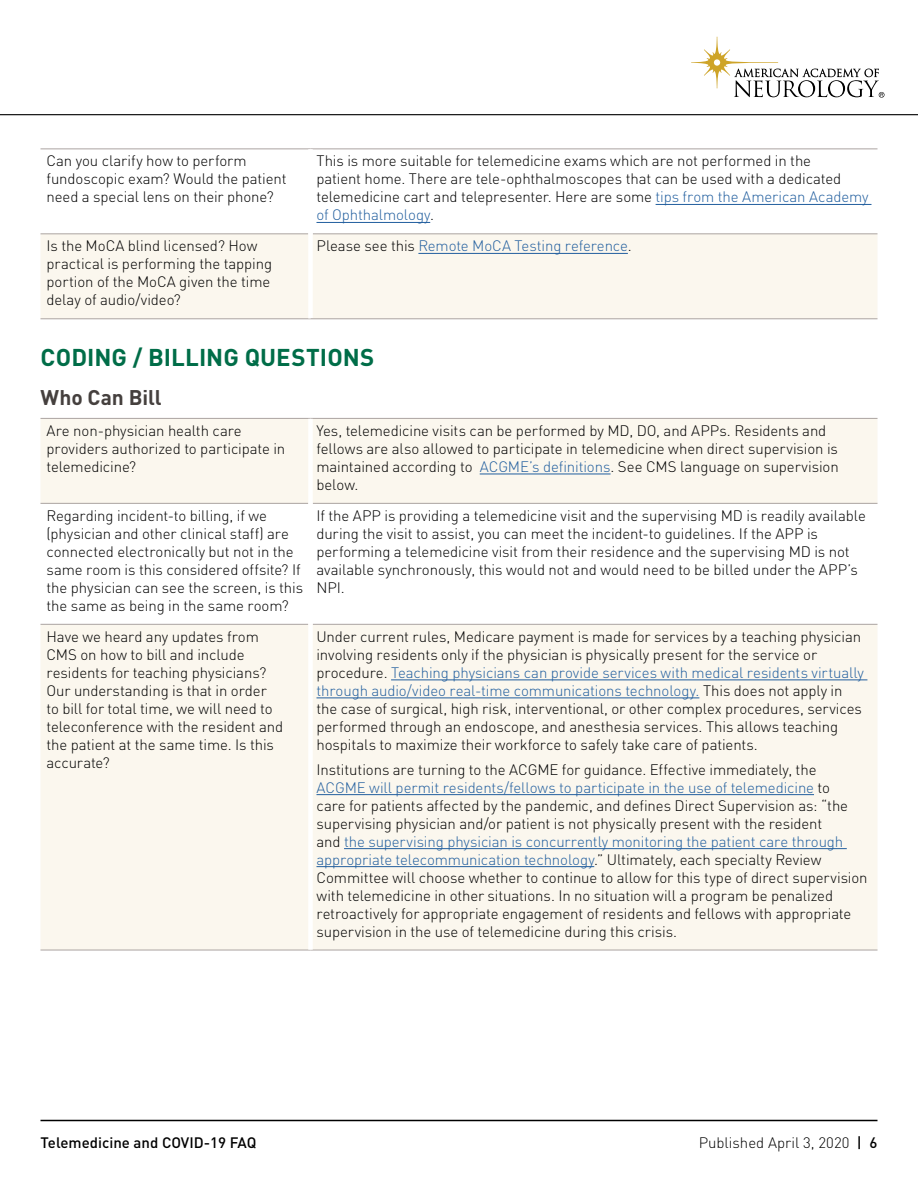
<style>
.page{position:relative;width:918px;height:1188px;background:#fff}
.page>*{position:absolute;margin:0;border:0;box-sizing:border-box;transform-origin:0 0}
.t1{font:700 24px "DIN Pro";color:#006d48}
.t2{font:700 21px "DIN Pro";letter-spacing:-.005em;color:#45403e}
.t3{font:300 15px/18px "DIN Pro";letter-spacing:-.01em;color:#000}
.t4{font:300 15px "DIN Pro";letter-spacing:-.01em;color:#215e9e}
.t5{font:500 15px "DIN Pro";color:#000}
.s1{color:#215e9e}
.s2{color:#000}
.s3{font-weight:500}
</style>
<div class="page">
<svg style="left:691px;top:37px;width:193px;height:61px"></svg>
<hr style="left:0;top:114px;width:918px;height:1px;background:#000">
<hr style="left:40px;top:1120px;width:838px;height:1px;background:#000">
<div style="left:40px;top:234px;width:838px;height:84px;background:#fbf7ee"></div>
<hr style="left:40px;top:148px;width:270px;height:1px;background:#aba4a1">
<hr style="left:310px;top:148px;width:568px;height:1px;background:#aba4a1">
<hr style="left:40px;top:233px;width:268px;height:1px;background:#aba4a1">
<hr style="left:313px;top:233px;width:565px;height:1px;background:#aba4a1">
<hr style="left:40px;top:318px;width:270px;height:1px;background:#aba4a1">
<div style="left:308px;top:234px;width:5px;height:84px;background:#fff"></div>
<hr style="left:310px;top:318px;width:568px;height:1px;background:#aba4a1">
<hr style="left:656px;top:204px;width:216px;height:1px;background:#215e9e">
<hr style="left:316px;top:222px;width:114px;height:1px;background:#215e9e">
<hr style="left:418px;top:253px;width:210px;height:1px;background:#215e9e">
<svg style="left:40px;top:419px;width:838px;height:531px;fill:#fbf7ee"></svg>
<hr style="left:40px;top:503px;width:268px;height:1px;background:#aba4a1">
<hr style="left:313px;top:503px;width:565px;height:1px;background:#aba4a1">
<hr style="left:40px;top:624px;width:268px;height:1px;background:#aba4a1">
<hr style="left:313px;top:624px;width:565px;height:1px;background:#aba4a1">
<hr style="left:40px;top:418px;width:270px;height:1px;background:#aba4a1">
<hr style="left:40px;top:950px;width:270px;height:1px;background:#aba4a1">
<hr style="left:310px;top:418px;width:568px;height:1px;background:#aba4a1">
<hr style="left:310px;top:950px;width:568px;height:1px;background:#aba4a1">
<div style="left:308px;top:419px;width:5px;height:84px;background:#fff"></div>
<div style="left:308px;top:503px;width:5px;height:121px;background:#fff"></div>
<div style="left:308px;top:624px;width:5px;height:326px;background:#fff"></div>
<hr style="left:480px;top:474px;width:131px;height:1px;background:#215e9e">
<hr style="left:391px;top:680px;width:476px;height:1px;background:#215e9e">
<hr style="left:316px;top:698px;width:383px;height:1px;background:#215e9e">
<hr style="left:316px;top:794px;width:498px;height:1px;background:#215e9e">
<hr style="left:344px;top:848px;width:503px;height:1px;background:#215e9e">
<hr style="left:316px;top:866px;width:278px;height:1px;background:#215e9e">
<p class="t3" style="left:46px;top:151px;width:242px">Can you clarify how to perform fundoscopic exam? Would the patient need a special lens on their phone?</p>
<p class="t3" style="left:316px;top:151px;width:554px">This is more suitable for telemedicine exams which are not performed in the<br>patient home. There are tele-ophthalmoscopes that can be used with a dedicated telemedicine cart and telepresenter. Here are some <span class="s1">tips from the American Academy of Ophthalmology</span>.</p>
<p class="t3" style="left:46px;top:236px;width:227px">Is the MoCA blind licensed? How practical is performing the tapping portion of the MoCA given the time delay of audio/video?</p>
<p class="t4" style="left:316px;top:235px;width:317px"><span class="s2">Please see this</span> Remote MoCA Testing reference<span class="s2">.</span></p>
<h1 class="t1" style="left:41px;top:339px;width:335px">CODING / BILLING QUESTIONS</h1>
<h2 class="t2" style="left:40px;top:381px;width:123px">Who Can Bill</h2>
<p class="t3" style="left:46px;top:420px;width:240px">Are non-physician health care providers authorized to participate in telemedicine?</p>
<p class="t3" style="left:316px;top:420px;width:524px">Yes, telemedicine visits can be performed by MD, DO, and APPs. Residents and fellows are also allowed to participate in telemedicine when direct supervision is maintained according to <span class="s1">ACGME’s definitions</span>. See CMS language on supervision below.</p>
<p class="t3" style="left:46px;top:505px;width:258px">Regarding incident-to billing, if we (physician and other clinical staff) are connected electronically but not in the same room is this considered offsite? If the physician can see the screen, is this the same as being in the same room?</p>
<p class="t3" style="left:316px;top:505px;width:551px">If the APP is providing a telemedicine visit and the supervising MD is readily available during the visit to assist, you can meet the incident-to guidelines. If the APP is performing a telemedicine visit from their residence and the supervising MD is not available synchronously, this would not and would need to be billed under the APP’s NPI.</p>
<p class="t3" style="left:46px;top:626px;width:238px">Have we heard any updates from<br>CMS on how to bill and include residents for teaching physicians?<br>Our understanding is that in order<br>to bill for total time, we will need to teleconference with the resident and the patient at the same time. Is this accurate?</p>
<p class="t3" style="left:316px;top:626px;width:549px">Under current rules, Medicare payment is made for services by a teaching physician involving residents only if the physician is physically present for the service or procedure. <span class="s1">Teaching physicians can provide services with medical residents virtually through audio/video real-time communications technology.</span> This does not apply in the case of surgical, high risk, interventional, or other complex procedures, services performed through an endoscope, and anesthesia services. This allows teaching hospitals to maximize their workforce to safely take care of patients.</p>
<p class="t3" style="left:316px;top:759px;width:553px">Institutions are turning to the ACGME for guidance. Effective immediately, the <span class="s1">ACGME will permit residents/fellows to participate in the use of telemedicine</span> to<br>care for patients affected by the pandemic, and defines Direct Supervision as: “the supervising physician and/or patient is not physically present with the resident<br>and <span class="s1">the supervising physician is concurrently monitoring the patient care through appropriate telecommunication technology</span>.” Ultimately, each specialty Review Committee will choose whether to continue to allow for this type of direct supervision with telemedicine in other situations. In no situation will a program be penalized retroactively for appropriate engagement of residents and fellows with appropriate supervision in the use of telemedicine during this crisis.</p>
<p class="t5" style="left:40px;top:1130px;width:218px">Telemedicine and COVID-19 FAQ</p>
<p class="t3" style="left:699px;top:1132px;width:180px">Published April 3, 2020 <span class="s3">| 6</span></p>
</div>
